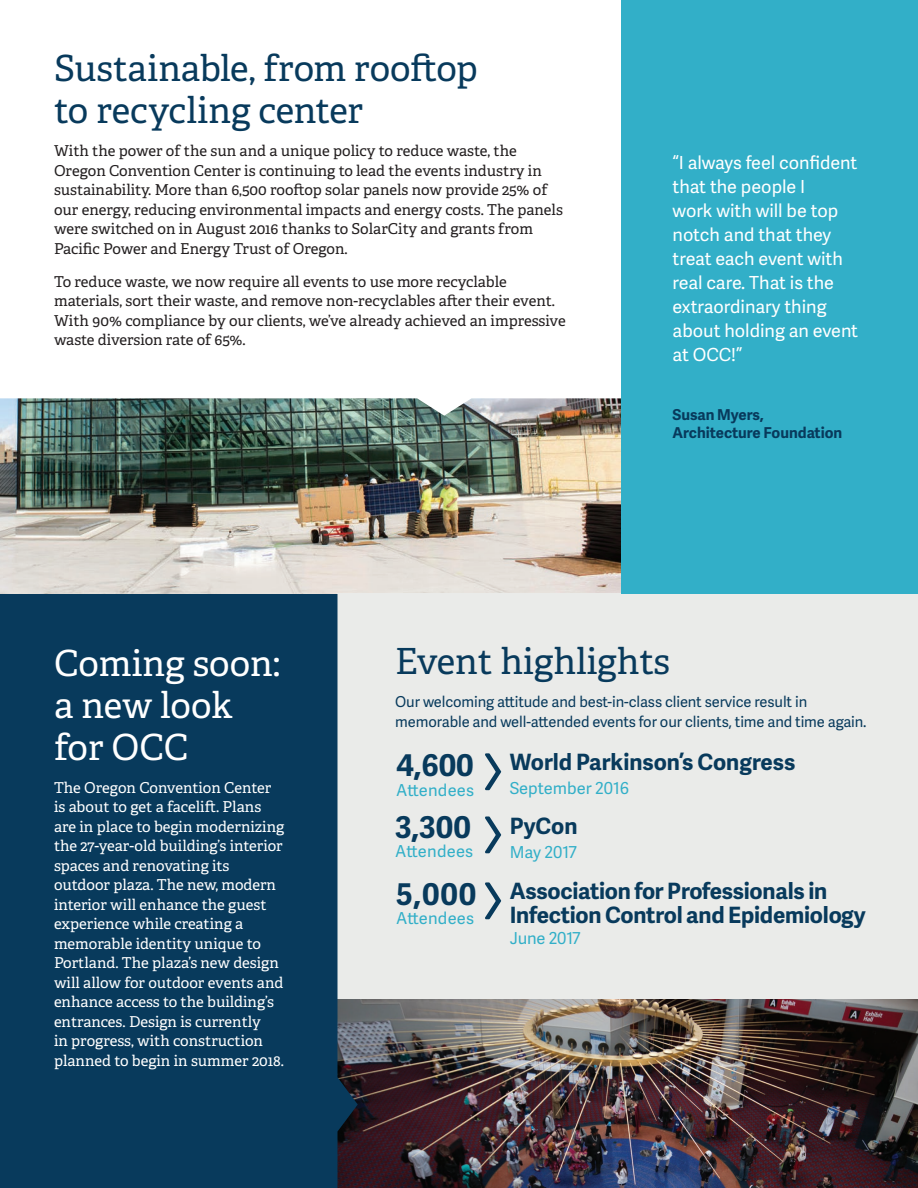
<style>
.page{position:relative;width:918px;height:1188px;background:#fff}
.page>*{position:absolute;margin:0;border:0;box-sizing:border-box;transform-origin:0 0}
.t1{font:36px/42px "Adelle PE";letter-spacing:-.005em;color:#083a5c}
.t2{font:36px/42px "Adelle PE";color:#fff}
.t3{font:700 30px "Adelle Sans";color:#083a5c}
.t4{font:700 22.5px/24px "Adelle Sans";letter-spacing:-.01em;color:#083a5c}
.t5{font:18px/24px "Adelle Sans";color:#fff}
.t6{font:16.5px "Adelle Sans";color:#32afc8}
.t7{font:15px/19.5px "Adelle PE";color:#231f20}
.t8{font:15px/19.5px "Adelle PE";color:#fff}
.t9{font:15px/19.5px "Adelle Sans";letter-spacing:-.005em;color:#083a5c}
.t10{font:700 15px/18px "Adelle Sans";color:#083a5c}
</style>
<div class="page">
<img style="left:0;top:416px;width:621px;height:178px">
<img style="left:358px;top:999px;width:560px;height:189px">
<div style="left:338px;top:593px;width:580px;height:406px;background:#eaebe9"></div>
<div style="left:621px;top:0;width:297px;height:594px;background:#32afc8"></div>
<img style="left:0;top:398px;width:621px;height:18px">
<div style="left:0;top:594px;width:358px;height:594px;background:#083a5c"></div>
<svg style="left:485px;top:753px;width:16px;height:37px"></svg>
<svg style="left:485px;top:816px;width:16px;height:37px"></svg>
<svg style="left:485px;top:882px;width:16px;height:37px"></svg>
<h1 class="t1" style="left:54px;top:46px;width:425px">Sustainable, from rooftop to recycling center</h1>
<p class="t7" style="left:54px;top:140px;width:510px">With the power of the sun and a unique policy to reduce waste, the Oregon Convention Center is continuing to lead the events industry in sustainability. More than 6,500 rooftop solar panels now provide 25% of our energy, reducing environmental impacts and energy costs. The panels were switched on in August 2016 thanks to SolarCity and grants from Pacific Power and Energy Trust of Oregon.</p>
<p class="t7" style="left:54px;top:271px;width:513px">To reduce waste, we now require all events to use more recyclable materials, sort their waste, and remove non-recyclables after their event.<br>With 90% compliance by our clients, we’ve already achieved an impressive waste diversion rate of 65%.</p>
<p class="t5" style="left:673px;top:150px;width:187px">“I always feel confident that the people I<br>work with will be top notch and that they treat each event with real care. That is the extraordinary thing about holding an event at OCC!”</p>
<p class="t10" style="left:673px;top:405px;width:171px">Susan Myers,<br>Architecture Foundation</p>
<h1 class="t2" style="left:54px;top:640px;width:228px">Coming soon: a new look for OCC</h1>
<p class="t8" style="left:54px;top:777px;width:232px">The Oregon Convention Center is about to get a facelift. Plans are in place to begin modernizing the 27-year-old building’s interior spaces and renovating its outdoor plaza. The new, modern interior will enhance the guest experience while creating a memorable identity unique to<br>Portland. The plaza’s new design will allow for outdoor events and enhance access to the building’s entrances. Design is currently<br>in progress, with construction planned to begin in summer 2018.</p>
<h1 class="t1" style="left:395px;top:639px;width:276px">Event highlights</h1>
<p class="t9" style="left:395px;top:692px;width:473px">Our welcoming attitude and best-in-class client service result in memorable and well-attended events for our clients, time and time again.</p>
<h2 class="t3" style="left:396px;top:743px;width:79px">4,600</h2>
<p class="t6" style="left:396px;top:778px;width:80px">Attendees</p>
<h2 class="t3" style="left:395px;top:805px;width:77px">3,300</h2>
<p class="t6" style="left:395px;top:840px;width:80px">Attendees</p>
<h2 class="t3" style="left:396px;top:872px;width:82px">5,000</h2>
<p class="t6" style="left:396px;top:907px;width:80px">Attendees</p>
<h3 class="t4" style="left:510px;top:749px;width:287px">World Parkinson’s Congress</h3>
<p class="t6" style="left:510px;top:777px;width:121px">September 2016</p>
<h3 class="t4" style="left:510px;top:813px;width:69px">PyCon</h3>
<p class="t6" style="left:510px;top:840px;width:69px">May 2017</p>
<h3 class="t4" style="left:510px;top:878px;width:357px">Association for Professionals in<br>Infection Control and Epidemiology</h3>
<p class="t6" style="left:510px;top:926px;width:73px">June 2017</p>
</div>
